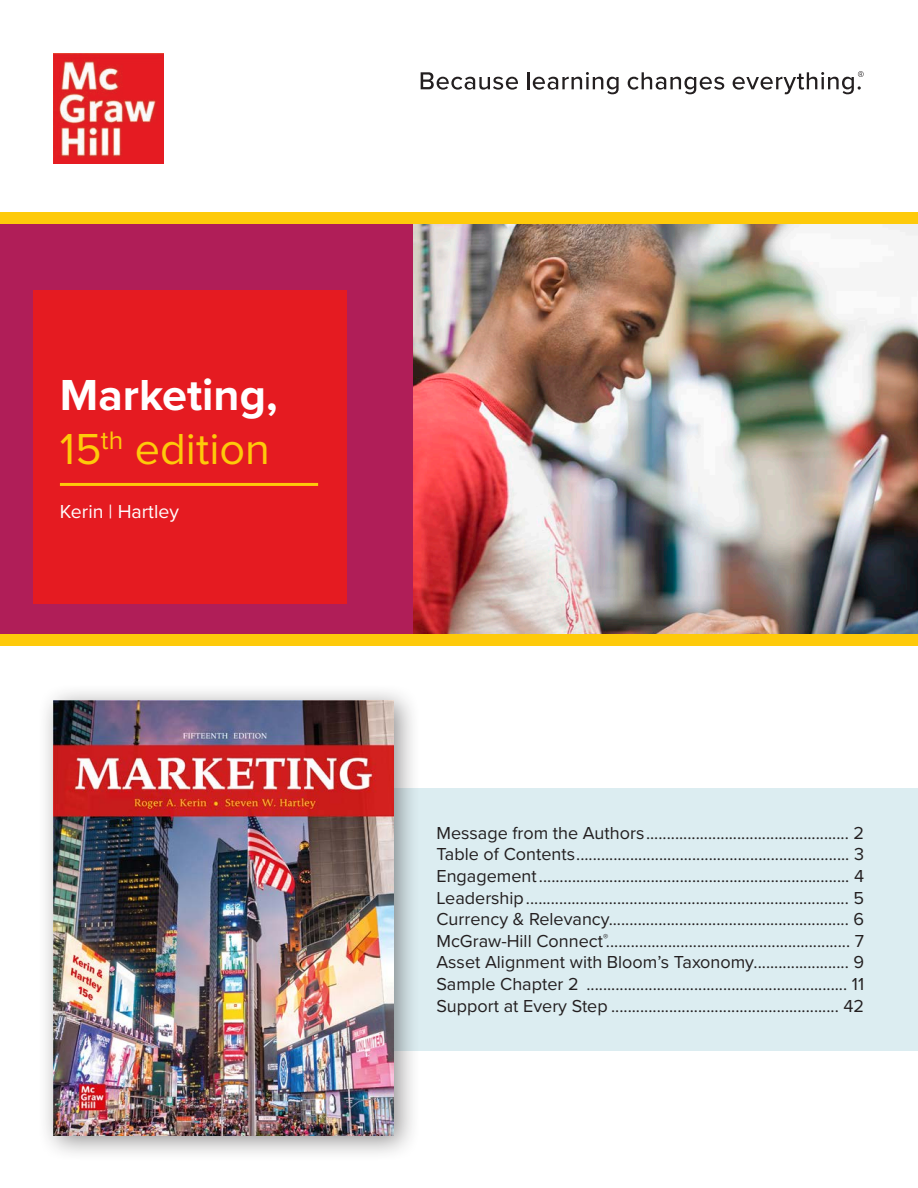
<style>
.page{position:relative;width:918px;height:1188px;background:#fff}
.page>*{position:absolute;margin:0;border:0;box-sizing:border-box;transform-origin:0 0}
.t1{font:700 45px/54px "Proxima Nova";color:#fff}
.t2{font:19.5px "Proxima Nova";color:#fff}
.t3{font:18px/21.6px "Proxima Nova";color:#231f20;text-align:justify}
.s1{font-weight:400;color:#feca0a}
</style>
<div class="page">
<div style="left:338px;top:788px;width:580px;height:263px;background:#dcedf1"></div>
<img style="left:413px;top:224px;width:505px;height:410px">
<div style="left:0;top:224px;width:413px;height:413px;background:#b01e58"></div>
<div style="left:33px;top:290px;width:314px;height:314px;background:#e51b21"></div>
<div style="left:0;top:634px;width:918px;height:12px;background:#feca0a"></div>
<div style="left:0;top:213px;width:918px;height:11px;background:#feca0a"></div>
<hr style="left:60px;top:483px;width:258px;height:3px;background:#feca0a">
<img style="left:53px;top:53px;width:111px;height:110px">
<svg style="left:421px;top:72px;width:97px;height:18px"></svg>
<svg style="left:527px;top:72px;width:92px;height:22px"></svg>
<svg style="left:628px;top:72px;width:96px;height:22px"></svg>
<svg style="left:733px;top:71px;width:131px;height:23px"></svg>
<div style="left:36px;top:683px;width:385px;height:479px;background:#231f20;opacity:.5"></div>
<img style="left:54px;top:700px;width:340px;height:435px">
<h1 class="t1" style="left:60px;top:367px;width:219px">Marketing,<br><span class="s1">15</span><sup>th</sup> <span class="s1">edition</span></h1>
<p class="t2" style="left:60px;top:497px;width:121px">Kerin | Hartley</p>
<p class="t3" style="left:436px;top:821px;width:429px">Message from the Authors................................................. 2<br>Table of Contents.................................................................. 3<br>Engagement........................................................................... 4<br>Leadership.............................................................................. 5<br>Currency &amp; Relevancy.......................................................... 6<br>McGraw-Hill Connect<sup>®</sup>........................................................... 7<br>Asset Alignment with Bloom’s Taxonomy....................... 9<br>Sample Chapter 2 ............................................................... 11<br>Support at Every Step ....................................................... 42</p>
</div>
